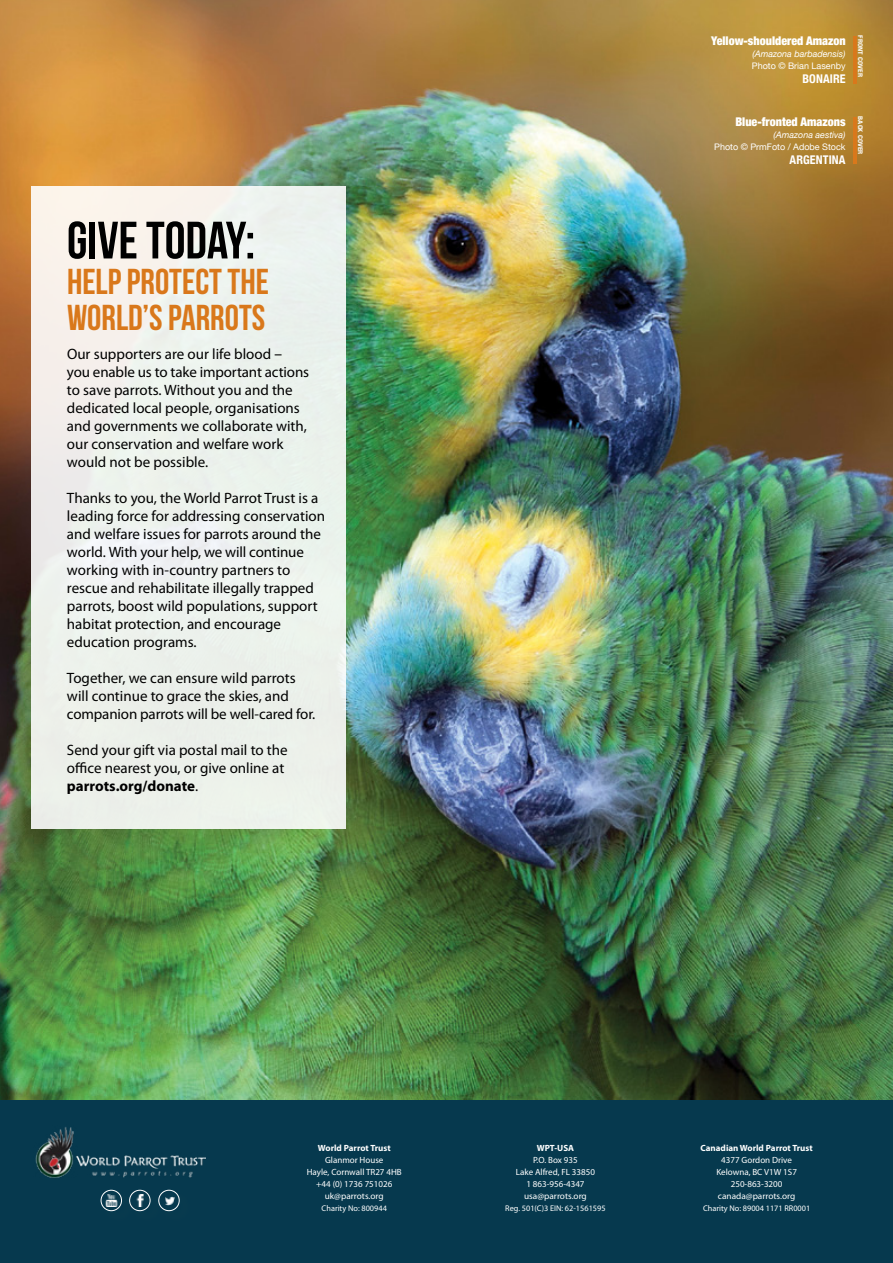
<style>
.page{position:relative;width:893px;height:1263px;background:#fff}
.page>*{position:absolute;margin:0;border:0;box-sizing:border-box;transform-origin:0 0}
.t1{font:700 52.5px "Bebas Neue";color:#000}
.t2{font:700 36px/36px "Bebas Neue";color:#d9781b}
.t3{font:15px/18px "Myriad Pro";color:#000}
.t4{font:900 condensed 12px "Helvetica Neue";color:#fff}
.t5{font:700 condensed 12px "Helvetica Neue";letter-spacing:.01em;color:#fff}
.t6{font:9px/12px "Myriad Pro";color:#fff;text-align:center}
.t7{font:700 9px "Myriad Pro";color:#fff}
.t8{font:9px "Helvetica Neue";color:#fff}
.t9{font:italic 9px "Helvetica Neue";color:#fff}
.t10{font:8.25px "Myriad Pro";color:#fff}
.t11{font:700 condensed 6.3px "Helvetica Neue";color:#fff;scale:1.16 1}
.s1{font-family:"Cambria";font-size:16.5px}
.s2{font-weight:700}
</style>
<div class="page">
<img style="left:0;top:0;width:893px;height:1101px">
<div style="left:0;top:1101px;width:893px;height:162px;background:#06394e"></div>
<img style="left:35px;top:1127px;width:171px;height:51px">
<div style="left:128px;top:1189px;width:37px;height:36px;background:#837c58;opacity:.6"></div>
<div style="left:129px;top:1190px;width:21px;height:21px;border:1px solid #fff;border-radius:50%"></div>
<div style="left:157px;top:1189px;width:37px;height:36px;background:#837c58;opacity:.6"></div>
<div style="left:159px;top:1190px;width:20px;height:21px;border:1px solid #fff;border-radius:50%"></div>
<svg style="left:136px;top:1195px;width:8px;height:12px"></svg>
<svg style="left:165px;top:1196px;width:10px;height:9px"></svg>
<div style="left:99px;top:1189px;width:37px;height:36px;background:#837c58;opacity:.6"></div>
<div style="left:101px;top:1190px;width:21px;height:21px;border:1px solid #fff;border-radius:50%"></div>
<div style="left:31px;top:186px;width:314px;height:643px;background:#edf2eb"></div>
<hr style="left:853px;top:36px;width:4px;height:47px;background:#d9781b">
<hr style="left:853px;top:117px;width:4px;height:47px;background:#d9781b">
<h1 class="t1" style="left:67px;top:211px;width:190px">GIVE TODAY:</h1>
<h2 class="t2" style="left:67px;top:264px;width:204px">HELP PROTECT THE<br>WORLD’S PARROTS</h2>
<p class="t3" style="left:67px;top:345px;width:244px">Our supporters are our life blood <span class="s1">– </span>you enable us to take important actions to save parrots. Without you and the dedicated local people, organisations and governments we collaborate with, our conservation and welfare work would not be possible.</p>
<p class="t3" style="left:67px;top:489px;width:260px">Thanks to you, the World Parrot Trust is a leading force for addressing conservation and welfare issues for parrots around the world. With your help, we will continue working with in-country partners to rescue and rehabilitate illegally trapped parrots, boost wild populations, support habitat protection, and encourage education programs.</p>
<p class="t3" style="left:67px;top:669px;width:250px">Together, we can ensure wild parrots will continue to grace the skies, and companion parrots will be well-cared for.</p>
<p class="t3" style="left:67px;top:741px;width:222px">Send your gift via postal mail to the office nearest you, or give online at <span class="s2">parrots.org/donate</span>.</p>
<p class="t4" style="left:711px;top:31px;width:136px">Yellow-shouldered Amazon</p>
<p class="t9" style="left:752px;top:47px;width:95px">(Amazona barbadensis)</p>
<p class="t8" style="left:752px;top:59px;width:95px">Photo © Brian Lasenby</p>
<p class="t5" style="left:802px;top:68px;width:45px">BONAIRE</p>
<p class="t11" style="left:866px;top:35px;width:37px;rotate:90deg">front cover</p>
<p class="t4" style="left:735px;top:112px;width:112px">Blue-fronted Amazons</p>
<p class="t9" style="left:774px;top:128px;width:74px">(Amazona aestiva)</p>
<p class="t8" style="left:714px;top:140px;width:133px">Photo © PrmFoto / Adobe Stock</p>
<p class="t5" style="left:789px;top:149px;width:58px">ARGENTINA</p>
<p class="t11" style="left:866px;top:116px;width:34px;rotate:90deg">back cover</p>
<p class="t7" style="left:318px;top:1142px;width:74px">World Parrot Trust</p>
<p class="t6" style="left:307px;top:1154px;width:97px">Glanmor House<br>Hayle, Cornwall TR27 4HB +44 (0) 1736 751026 uk@parrots.org</p>
<p class="t10" style="left:322px;top:1203px;width:67px">Charity No: 800944</p>
<p class="t7" style="left:537px;top:1142px;width:39px">WPT-USA</p>
<p class="t6" style="left:516px;top:1154px;width:81px">P.O. Box 935<br>Lake Alfred, FL 33850<br>1 863-956-4347 usa@parrots.org</p>
<p class="t10" style="left:505px;top:1203px;width:102px">Reg. 501(C)3 EIN: 62-1561595</p>
<p class="t7" style="left:701px;top:1142px;width:114px">Canadian World Parrot Trust</p>
<p class="t6" style="left:716px;top:1154px;width:82px">4377 Gordon Drive<br>Kelowna, BC V1W 1S7<br>250-863-3200 canada@parrots.org</p>
<p class="t10" style="left:703px;top:1203px;width:109px">Charity No: 89004 1171 RR0001</p>
</div>
